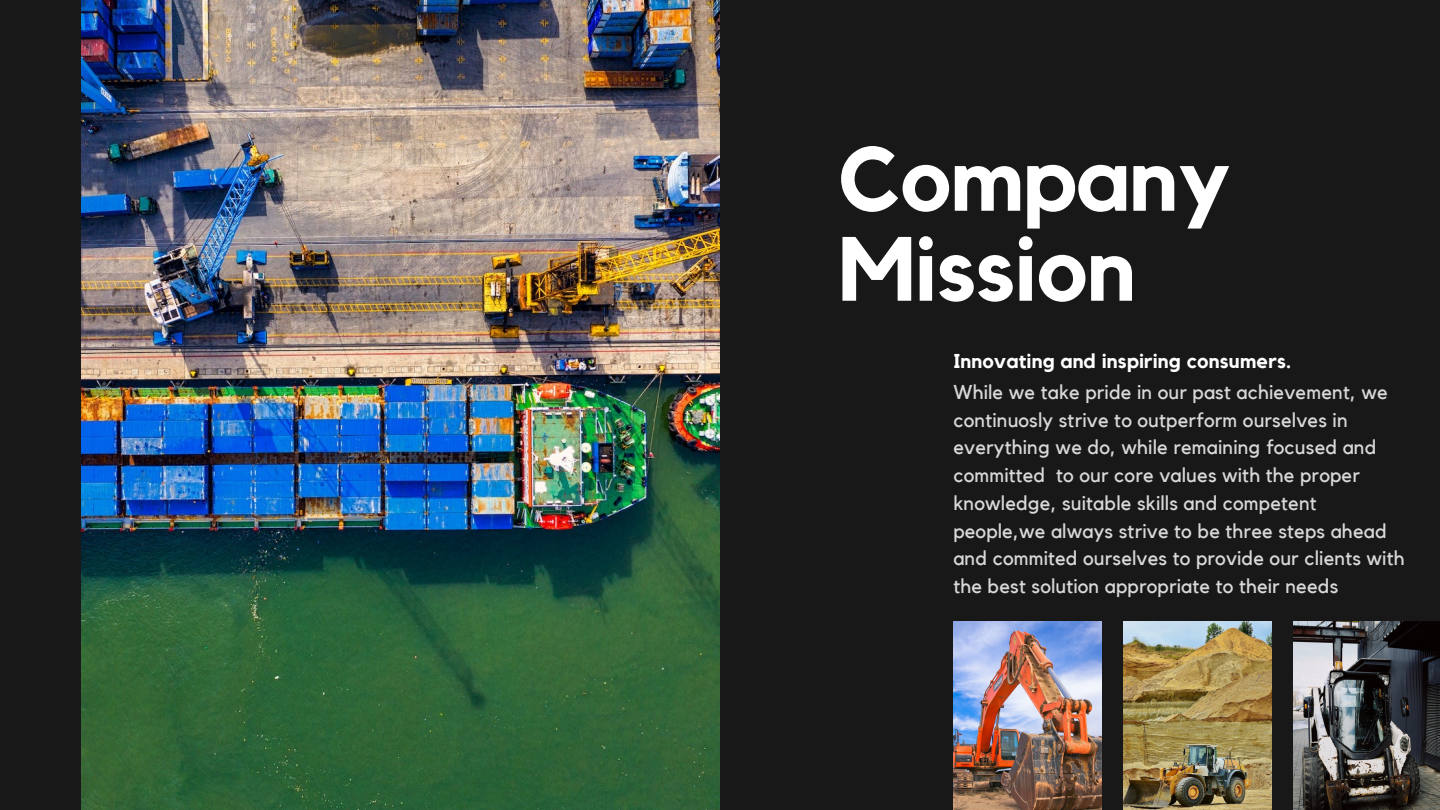
<style>
.page{position:relative;width:1440px;height:810px;background:#181818}
.page>*{position:absolute;margin:0;border:0;box-sizing:border-box;transform-origin:0 0}
.t1{font:700 90px/90px "Kollektif";letter-spacing:-.01em;color:#fff}
.t2{font:20px/27.8px "Kollektif";letter-spacing:.01em;color:#d9d9d9}
.t3{font:700 20px "Kollektif";letter-spacing:.01em;color:#fff}
</style>
<div class="page">
<img style="left:81px;top:0;width:639px;height:810px">
<img style="left:953px;top:621px;width:148px;height:189px">
<img style="left:1293px;top:621px;width:147px;height:189px">
<img style="left:1123px;top:621px;width:148px;height:189px">
<h1 class="t1" style="left:838px;top:138px;width:394px">Company<br>Mission</h1>
<p class="t3" style="left:953px;top:352px;width:339px">Innovating and inspiring consumers.</p>
<p class="t2" style="left:953px;top:379px;width:453px">While we take pride in our past achievement, we continuosly strive to outperform ourselves in everything we do, while remaining focused and committed to our core values with the proper knowledge, suitable skills and competent people,we always strive to be three steps ahead and commited ourselves to provide our clients with the best solution appropriate to their needs</p>
</div>
